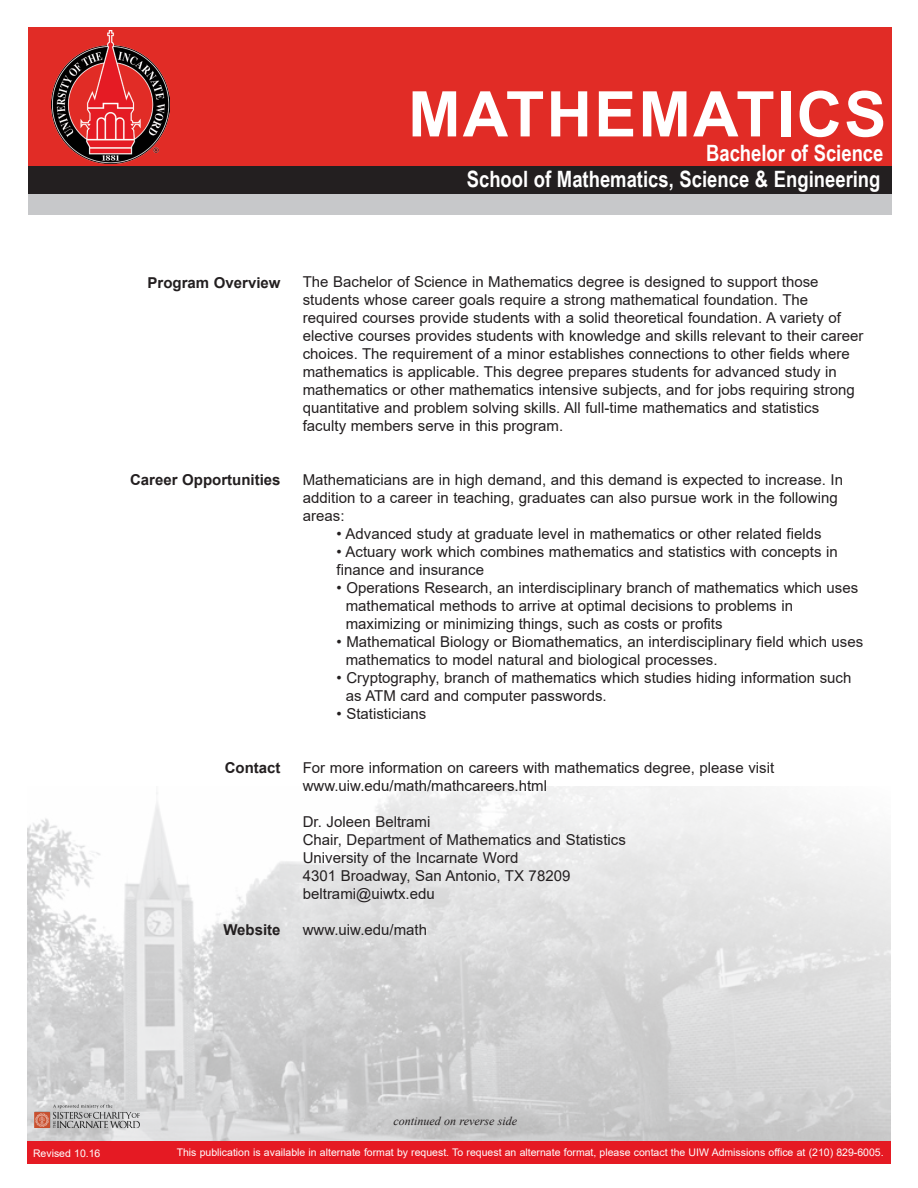
<style>
.page{position:relative;width:918px;height:1188px;background:#fff}
.page>*{position:absolute;margin:0;border:0;box-sizing:border-box;transform-origin:0 0}
.t1{font:700 63px "Arial";letter-spacing:.035em;color:#fff}
.t2{font:700 22.5px "Arial Narrow";color:#fff}
.t3{font:15px/18px "Arial";color:#231f20}
.t4{font:700 15px "Arial";color:#231f20}
.t5{font:italic 12px "Times New Roman";color:#231f20}
.t6{font:10.5px "Arial";color:#fff}
</style>
<div class="page">
<img style="left:27px;top:786px;width:864px;height:356px">
<div style="left:27px;top:1142px;width:864px;height:22px;background:#e51a23"></div>
<div style="left:28px;top:27px;width:864px;height:149px;background:#e12c26"></div>
<div style="left:28px;top:178px;width:864px;height:37px;background:#c7c8ca"></div>
<div style="left:28px;top:166px;width:864px;height:28px;background:#231f20"></div>
<img style="left:51px;top:30px;width:118px;height:133px">
<img style="left:27px;top:1103px;width:117px;height:32px">
<p class="t1" style="left:408px;top:70px;width:480px">MATHEMATICS</p>
<p class="t2" style="left:706px;top:136px;width:179px">Bachelor of Science</p>
<p class="t2" style="left:467px;top:162px;width:415px">School of Mathematics, Science &amp; Engineering</p>
<p class="t4" style="left:148px;top:272px;width:134px">Program Overview</p>
<p class="t3" style="left:303px;top:272px;width:517px">The Bachelor of Science in Mathematics degree is designed to support those</p>
<p class="t3" style="left:303px;top:290px;width:507px">students whose career goals require a strong mathematical foundation. The</p>
<p class="t3" style="left:303px;top:308px;width:540px">required courses provide students with a solid theoretical foundation. A variety of</p>
<p class="t3" style="left:303px;top:326px;width:562px">elective courses provides students with knowledge and skills relevant to their career</p>
<p class="t3" style="left:303px;top:344px;width:549px">choices. The requirement of a minor establishes connections to other fields where</p>
<p class="t3" style="left:303px;top:362px;width:536px">mathematics is applicable. This degree prepares students for advanced study in</p>
<p class="t3" style="left:303px;top:380px;width:553px">mathematics or other mathematics intensive subjects, and for jobs requiring strong</p>
<p class="t3" style="left:303px;top:398px;width:518px">quantitative and problem solving skills. All full-time mathematics and statistics faculty members serve in this program.</p>
<p class="t4" style="left:130px;top:469px;width:152px">Career Opportunities</p>
<p class="t3" style="left:303px;top:470px;width:542px">Mathematicians are in high demand, and this demand is expected to increase. In addition to a career in teaching, graduates can also pursue work in the following areas:</p>
<p class="t3" style="left:337px;top:524px;width:487px">• Advanced study at graduate level in mathematics or other related fields</p>
<p class="t3" style="left:337px;top:542px;width:503px">• Actuary work which combines mathematics and statistics with concepts in finance and insurance</p>
<p class="t3" style="left:337px;top:578px;width:523px">• Operations Research, an interdisciplinary branch of mathematics which uses</p>
<p class="t3" style="left:346px;top:596px;width:449px">mathematical methods to arrive at optimal decisions to problems in</p>
<p class="t3" style="left:346px;top:614px;width:378px">maximizing or minimizing things, such as costs or profits</p>
<p class="t3" style="left:337px;top:632px;width:528px">• Mathematical Biology or Biomathematics, an interdisciplinary field which uses</p>
<p class="t3" style="left:346px;top:650px;width:373px">mathematics to model natural and biological processes.</p>
<p class="t3" style="left:346px;top:668px;width:507px;text-indent:-9px">• Cryptography, branch of mathematics which studies hiding information such as ATM card and computer passwords.</p>
<p class="t3" style="left:337px;top:704px;width:91px">• Statisticians</p>
<p class="t4" style="left:225px;top:757px;width:57px">Contact</p>
<p class="t4" style="left:223px;top:919px;width:59px">Website</p>
<p class="t3" style="left:303px;top:758px;width:473px">For more information on careers with mathematics degree, please visit</p>
<p class="t3" style="left:303px;top:776px;width:246px">www.uiw.edu/math/mathcareers.html</p>
<p class="t3" style="left:303px;top:812px;width:129px">Dr. Joleen Beltrami</p>
<p class="t3" style="left:303px;top:830px;width:325px">Chair, Department of Mathematics and Statistics</p>
<p class="t3" style="left:303px;top:848px;width:217px">University of the Incarnate Word</p>
<p class="t3" style="left:303px;top:866px;width:269px">4301 Broadway, San Antonio, TX 78209</p>
<p class="t3" style="left:303px;top:884px;width:133px">beltrami@uiwtx.edu</p>
<p class="t3" style="left:303px;top:920px;width:126px">www.uiw.edu/math</p>
<p class="t5" style="left:394px;top:1112px;width:125px">continued on reverse side</p>
<p class="t6" style="left:33px;top:1146px;width:69px">Revised 10.16</p>
<p class="t6" style="left:177px;top:1145px;width:708px">This publication is available in alternate format by request. To request an alternate format, please contact the UIW Admissions office at (210) 829-6005.</p>
</div>
